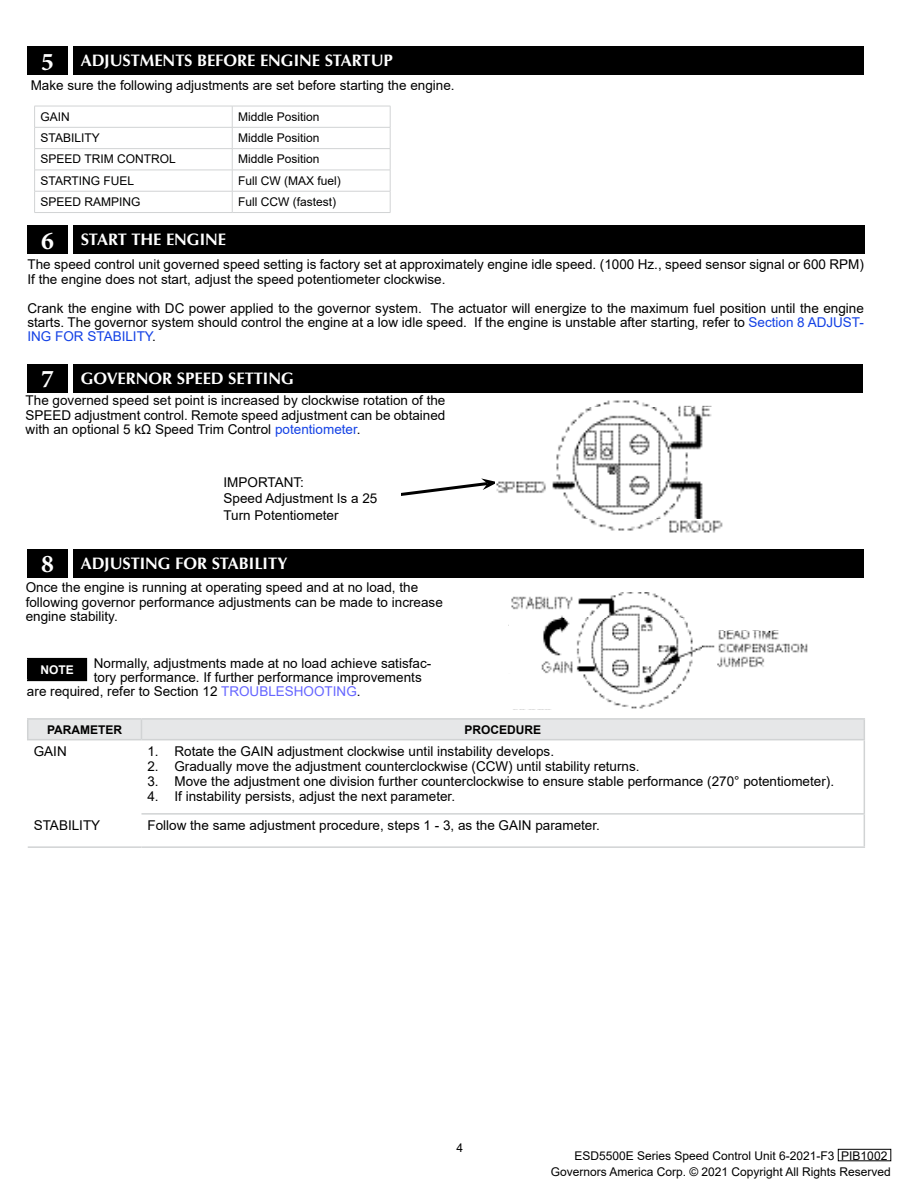
<style>
.page{position:relative;width:918px;height:1188px;background:#fff}
.page>*{position:absolute;margin:0;border:0;box-sizing:border-box;transform-origin:0 0}
.t1{font:700 16.5px "URW Classico";color:#fff}
.t2{font:13.5px/14.4px "Arial";color:#000}
.t3{font:12px "Arial";color:#000}
.t4{font:700 12px "Arial";color:#000}
.t5{font:700 12px "Arial";color:#fff}
.s1{font-family:"Minion Pro";font-size:25.5px}
.s2{color:#1341e5}
.s3{color:#66f}
</style>
<div class="page">
<div style="left:838px;top:1149px;width:53px;height:12px;border:1px solid #000"></div>
<div style="left:74px;top:226px;width:791px;height:28px;background:#000"></div>
<div style="left:27px;top:226px;width:41px;height:28px;background:#000"></div>
<div style="left:74px;top:364px;width:789px;height:28px;background:#000"></div>
<div style="left:27px;top:364px;width:41px;height:28px;background:#000"></div>
<div style="left:74px;top:46px;width:790px;height:29px;background:#000"></div>
<div style="left:27px;top:46px;width:41px;height:29px;background:#000"></div>
<hr style="left:34px;top:106px;width:198px;height:1px;background:#d1d3d4">
<hr style="left:232px;top:106px;width:158px;height:1px;background:#d1d3d4">
<hr style="left:34px;top:127px;width:198px;height:1px;background:#d1d3d4">
<hr style="left:232px;top:127px;width:158px;height:1px;background:#d1d3d4">
<hr style="left:34px;top:148px;width:198px;height:1px;background:#d1d3d4">
<hr style="left:232px;top:148px;width:158px;height:1px;background:#d1d3d4">
<hr style="left:34px;top:170px;width:198px;height:1px;background:#d1d3d4">
<hr style="left:232px;top:170px;width:158px;height:1px;background:#d1d3d4">
<hr style="left:34px;top:191px;width:198px;height:1px;background:#d1d3d4">
<svg style="left:34px;top:107px;width:1px;height:105px"></svg>
<hr style="left:232px;top:191px;width:158px;height:1px;background:#d1d3d4">
<svg style="left:232px;top:107px;width:1px;height:105px"></svg>
<svg style="left:390px;top:106px;width:1px;height:106px"></svg>
<hr style="left:34px;top:212px;width:198px;height:1px;background:#d1d3d4">
<hr style="left:232px;top:212px;width:158px;height:1px;background:#d1d3d4">
<div style="left:74px;top:549px;width:790px;height:29px;background:#000"></div>
<div style="left:27px;top:549px;width:41px;height:29px;background:#000"></div>
<img style="left:511px;top:593px;width:192px;height:117px">
<img style="left:703px;top:630px;width:105px;height:38px">
<div style="left:497px;top:627px;width:26px;height:46px;background:#fff"></div>
<hr style="left:27px;top:718px;width:114px;height:2px;background:#d1d3d4">
<hr style="left:141px;top:718px;width:724px;height:2px;background:#d1d3d4">
<hr style="left:864px;top:740px;width:1px;height:73px;background:#d1d3d4">
<hr style="left:141px;top:813px;width:724px;height:2px;background:#d1d3d4">
<hr style="left:864px;top:815px;width:1px;height:31px;background:#d1d3d4">
<hr style="left:28px;top:846px;width:113px;height:2px;background:#d1d3d4">
<hr style="left:141px;top:846px;width:724px;height:2px;background:#d1d3d4">
<div style="left:27px;top:720px;width:838px;height:20px;background:#e6e7e8"></div>
<div style="left:28px;top:659px;width:58px;height:21px;background:#000"></div>
<hr style="left:27px;top:658px;width:60px;height:1px;background:#000">
<svg style="left:27px;top:659px;width:1px;height:21px"></svg>
<svg style="left:86px;top:659px;width:1px;height:21px"></svg>
<hr style="left:27px;top:680px;width:60px;height:1px;background:#000">
<img style="left:498px;top:400px;width:225px;height:133px">
<div style="left:490px;top:397px;width:60px;height:47px;background:#fff"></div>
<div style="left:472px;top:508px;width:78px;height:33px;background:#fff"></div>
<svg style="left:401px;top:478px;width:97px;height:18px"></svg>
<p class="t1" style="left:41px;top:50px;width:353px"><span class="s1">5</span> ADJUSTMENTS BEFORE ENGINE STARTUP</p>
<p class="t2" style="left:31px;top:78px;width:425px">Make sure the following adjustments are set before starting the engine.</p>
<p class="t3" style="left:41px;top:108px;width:31px">GAIN</p>
<p class="t3" style="left:238px;top:108px;width:83px">Middle Position</p>
<p class="t3" style="left:41px;top:130px;width:61px">STABILITY</p>
<p class="t3" style="left:238px;top:130px;width:83px">Middle Position</p>
<p class="t3" style="left:41px;top:151px;width:137px">SPEED TRIM CONTROL</p>
<p class="t3" style="left:238px;top:151px;width:83px">Middle Position</p>
<p class="t3" style="left:41px;top:172px;width:95px">STARTING FUEL</p>
<p class="t3" style="left:238px;top:172px;width:104px">Full CW (MAX fuel)</p>
<p class="t3" style="left:41px;top:193px;width:102px">SPEED RAMPING</p>
<p class="t3" style="left:238px;top:193px;width:100px">Full CCW (fastest)</p>
<p class="t1" style="left:41px;top:229px;width:59px"><span class="s1">6</span> START</p>
<p class="t1" style="left:131px;top:229px;width:78px">THE ENGINE</p>
<p class="t2" style="left:27px;top:257px;width:838px">The speed control unit governed speed setting is factory set at approximately engine idle speed. (1000 Hz., speed sensor signal or 600 RPM)<br>If the engine does not start, adjust the speed potentiometer clockwise.</p>
<p class="t2" style="left:27px;top:301px;width:838px;text-align:justify">Crank the engine with DC power applied to the governor system. The actuator will energize to the maximum fuel position until the engine starts. The governor system should control the engine at a low idle speed. If the engine is unstable after starting, refer to <span class="s2">Section 8 ADJUST-ING FOR STABILITY</span>.</p>
<p class="t1" style="left:41px;top:367px;width:89px"><span class="s1">7</span> GOVERNOR</p>
<p class="t1" style="left:177px;top:367px;width:19px">SPEED</p>
<p class="t1" style="left:228px;top:367px;width:18px">SETTIN</p>
<p class="t1" style="left:281px;top:367px;width:14px">G</p>
<p class="t2" style="left:26px;top:393px;width:421px;text-align:justify">The governed speed set point is increased by clockwise rotation of the SPEED adjustment control. Remote speed adjustment can be obtained with an optional 5 kΩ Speed Trim Control <span class="s2">potentiometer</span>.</p>
<p class="t2" style="left:224px;top:474px;width:155px;line-height:16.2px">IMPORTANT:<br>Speed Adjustment Is a 25<br>Turn Potentiometer</p>
<p class="t1" style="left:41px;top:553px;width:61px"><span class="s1">8</span> ADJUSTIN</p>
<p class="t1" style="left:158px;top:553px;width:29px">G FOR</p>
<p class="t1" style="left:212px;top:553px;width:10px">STABI</p>
<p class="t1" style="left:254px;top:553px;width:35px">LITY</p>
<p class="t2" style="left:26px;top:580px;width:419px">Once the engine is running at operating speed and at no load, the following governor performance adjustments can be made to increase engine stability.</p>
<p class="t2" style="left:94px;top:656px;width:339px">Normally, adjustments made at no load achieve satisfac-</p>
<p class="t2" style="left:94px;top:670px;width:329px">tory performance. If further performance improvements</p>
<p class="t2" style="left:27px;top:684px;width:335px">are required, refer to Section 12 <span class="s3">TROUBLESHOOTING</span>.</p>
<p class="t5" style="left:40px;top:661px;width:9px">NOTE</p>
<p class="t4" style="left:47px;top:721px;width:17px">PARAMETER</p>
<p class="t4" style="left:465px;top:721px;width:18px">PROCE</p>
<p class="t4" style="left:507px;top:721px;width:18px">DURE</p>
<p class="t2" style="left:34px;top:743px;width:35px">GAIN</p>
<p class="t2" style="left:147px;top:743px;width:408px">1. Rotate the GAIN adjustment clockwise until instability develops.</p>
<p class="t2" style="left:147px;top:758px;width:494px">2. Gradually move the adjustment counterclockwise (CCW) until stability returns.</p>
<p class="t2" style="left:147px;top:773px;width:688px">3. Move the adjustment one division further counterclockwise to ensure stable performance (270° potentiometer).</p>
<p class="t2" style="left:147px;top:788px;width:309px">4. If instability persists, adjust the next parameter.</p>
<p class="t2" style="left:34px;top:818px;width:68px">STABILITY</p>
<p class="t2" style="left:147px;top:818px;width:454px">Follow the same adjustment procedure, steps 1 - 3, as the GAIN parameter.</p>
<p class="t3" style="left:457px;top:1140px;width:8px">4</p>
<p class="t3" style="left:575px;top:1147px;width:314px">ESD5500E Series Speed Control Unit 6-2021-F3 PIB1002</p>
<p class="t3" style="left:551px;top:1164px;width:342px">Governors America Corp. © 2021 Copyright All Rights Reserved</p>
</div>
